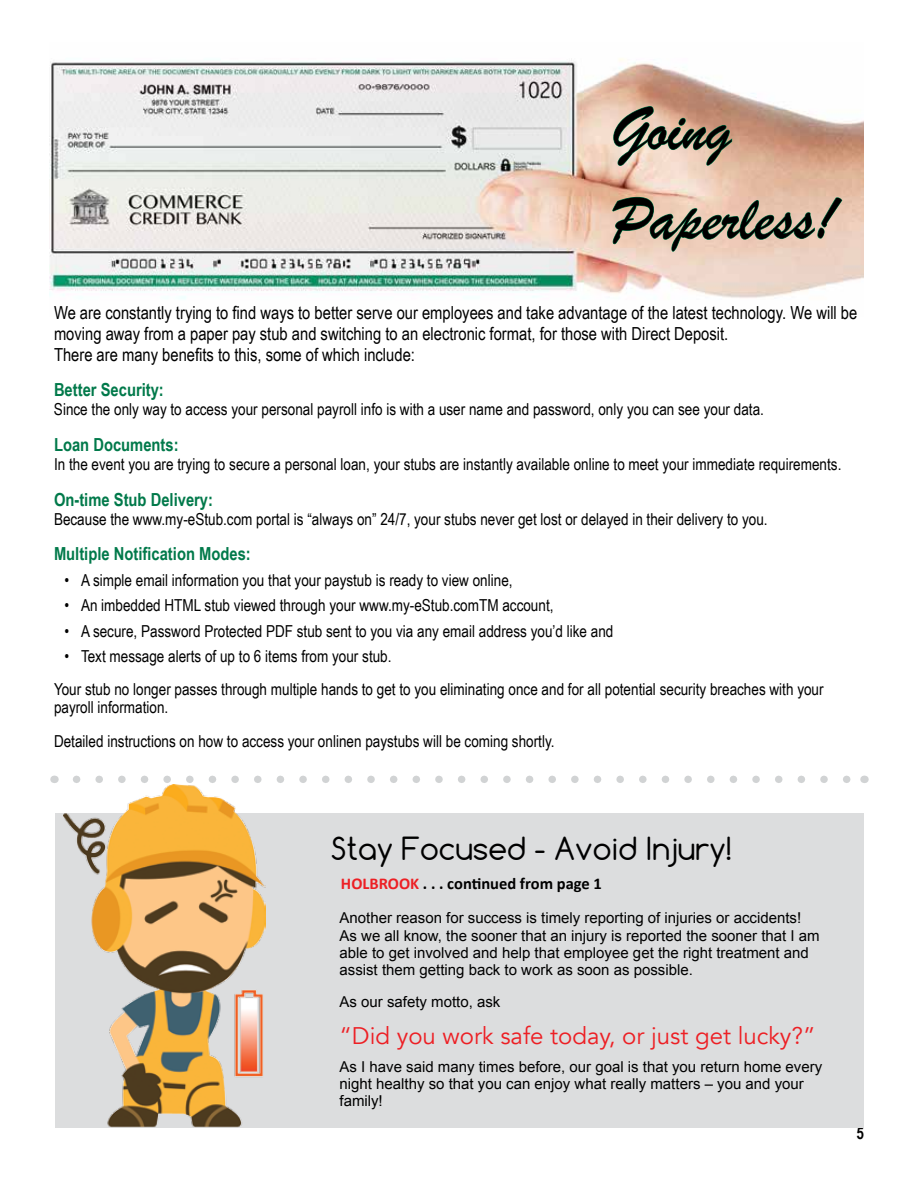
<style>
.page{position:relative;width:918px;height:1188px;background:#fff}
.page>*{position:absolute;margin:0;border:0;box-sizing:border-box;transform-origin:0 0}
.t1{font:64.5px/89.2px "Brush Script";color:#000}
.t2{font:30px "Comfortaa";color:#000}
.t3{font:24px "Avenir";color:#ed1f24}
.t4{font:18px/20.7px "Arial Narrow";color:#000}
.t5{font:700 18px "Arial Narrow";color:#00794a}
.t6{font:16.5px/33px "Arial Narrow";color:#000}
.t7{font:700 16.5px "Calibri";color:#000}
.t8{font:700 16.5px "Arial Narrow";color:#000}
.t9{font:15px/17.2px "Arial";color:#000}
.s1{color:#ed1f24}
</style>
<div class="page">
<div style="left:55px;top:813px;width:809px;height:314px;background:#dcddde"></div>
<img style="left:63px;top:784px;width:202px;height:343px">
<img style="left:50px;top:58px;width:814px;height:241px">
<svg style="left:76px;top:776px;width:775px;height:7px"></svg>
<svg style="left:613px;top:106px;width:120px;height:60px;background:#c9b79e"></svg>
<svg style="left:612px;top:197px;width:231px;height:55px;background:#d0c0a8"></svg>
<h1 class="t1" style="left:611px;top:84px;width:226px">Going<br>Paperless!</h1>
<p class="t4" style="left:54px;top:302px;width:805px">We are constantly trying to find ways to better serve our employees and take advantage of the latest technology. We will be moving away from a paper pay stub and switching to an electronic format, for those with Direct Deposit.<br>There are many benefits to this, some of which include:</p>
<p class="t5" style="left:54px;top:376px;width:111px">Better Security:</p>
<p class="t6" style="left:54px;top:392px;width:711px">Since the only way to access your personal payroll info is with a user name and password, only you can see your data.</p>
<p class="t5" style="left:54px;top:431px;width:126px">Loan Documents:</p>
<p class="t6" style="left:54px;top:447px;width:789px">In the event you are trying to secure a personal loan, your stubs are instantly available online to meet your immediate requirements.</p>
<p class="t5" style="left:54px;top:486px;width:161px">On-time Stub Delivery:</p>
<p class="t6" style="left:54px;top:502px;width:715px">Because the www.my-eStub.com portal is “always on” 24/7, your stubs never get lost or delayed in their delivery to you.</p>
<p class="t5" style="left:54px;top:540px;width:198px">Multiple Notification Modes:</p>
<p class="t6" style="left:64px;top:563px;width:450px">• A simple email information you that your paystub is ready to view online,</p>
<p class="t6" style="left:64px;top:588px;width:491px">• An imbedded HTML stub viewed through your www.my-eStub.comTM account,</p>
<p class="t6" style="left:64px;top:614px;width:550px">• A secure, Password Protected PDF stub sent to you via any email address you’d like and</p>
<p class="t6" style="left:54px;top:639px;width:771px;text-indent:10px">• Text message alerts of up to 6 items from your stub.<br>Your stub no longer passes through multiple hands to get to you eliminating once and for all potential security breaches with your</p>
<p class="t6" style="left:54px;top:690px;width:502px;line-height:33.9px">payroll information.<br>Detailed instructions on how to access your onlinen paystubs will be coming shortly.</p>
<h2 class="t2" style="left:331px;top:829px;width:402px">Stay Focused - Avoid Injury!</h2>
<p class="t7" style="left:341px;top:873px;width:262px"><span class="s1">HOLBROOK</span> . . . continued from page 1</p>
<p class="t9" style="left:339px;top:910px;width:482px">Another reason for success is timely reporting of injuries or accidents!<br>As we all know, the sooner that an injury is reported the sooner that I am able to get involved and help that employee get the right treatment and assist them getting back to work as soon as possible.</p>
<p class="t9" style="left:339px;top:994px;width:162px">As our safety motto, ask</p>
<h3 class="t3" style="left:339px;top:1021px;width:478px">“Did you work safe today, or just get lucky?”</h3>
<p class="t9" style="left:339px;top:1058px;width:484px">As I have said many times before, our goal is that you return home every night healthy so that you can enjoy what really matters – you and your family!</p>
<p class="t8" style="left:856px;top:1121px;width:9px">5</p>
</div>
